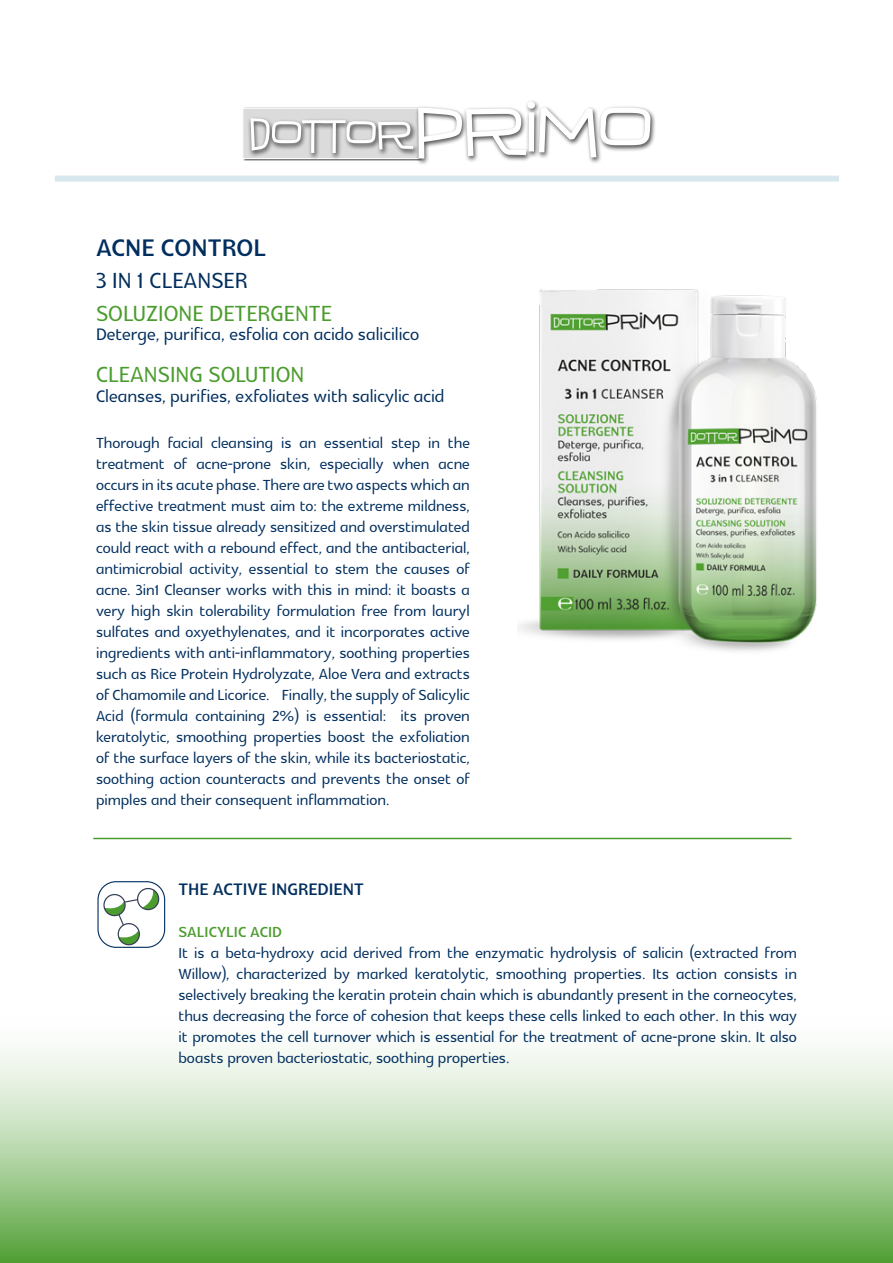
<style>
.page{position:relative;width:893px;height:1263px;background:#fff}
.page>*{position:absolute;margin:0;border:0;box-sizing:border-box;transform-origin:0 0}
.t1{font:700 34.5px "Glametrix";color:#002e5e}
.t2{font:31.5px "Glametrix";color:#4b9c2e}
.t3{font:31.5px "Glametrix";color:#002e5e}
.t4{font:24px "Glametrix";color:#002e5e}
.t5{font:700 24px "Glametrix";color:#002e5e}
.t6{font:21px/21px "Glametrix";color:#002e5e;text-align:justify}
.t7{font:700 21px "Glametrix";color:#4b9c2e}
</style>
<div class="page">
<svg style="left:0;top:1049px;width:893px;height:214px;background:#aed2a1"></svg>
<hr style="left:93px;top:838px;width:698px;height:1px;background:#4b9c2e">
<div style="left:97px;top:881px;width:68px;height:67px;border:1px solid #002e5e;border-radius:18px"></div>
<div style="left:103px;top:894px;width:23px;height:22px;border:1px solid #333f54;border-radius:50%"></div>
<svg style="left:104px;top:886px;width:56px;height:59px"></svg>
<div style="left:118px;top:923px;width:22px;height:22px;border:1px solid #333f54;border-radius:50%"></div>
<div style="left:55px;top:176px;width:784px;height:6px;background:#d8e7ec"></div>
<div style="left:243px;top:108px;width:176px;height:51px;background:#dcdbdb;border:1px solid #fff"></div>
<div style="left:247px;top:116px;width:172px;height:44px;background:#000;opacity:.75"></div>
<div style="left:415px;top:99px;width:242px;height:66px;background:#000;opacity:.75"></div>
<svg style="left:251px;top:102px;width:399px;height:57px"></svg>
<img style="left:518px;top:289px;width:299px;height:363px">
<h1 class="t1" style="left:96px;top:231px;width:172px">ACNE CONTROL</h1>
<h2 class="t3" style="left:96px;top:265px;width:153px">3 IN 1 CLEANSER</h2>
<h2 class="t2" style="left:96px;top:298px;width:237px">SOLUZIONE DETERGENTE</h2>
<p class="t4" style="left:96px;top:323px;width:325px">Deterge, purifica, esfolia con acido salicilico</p>
<h2 class="t2" style="left:96px;top:359px;width:210px">CLEANSING SOLUTION</h2>
<p class="t4" style="left:96px;top:384px;width:350px">Cleanses, purifies, exfoliates with salicylic acid</p>
<p class="t6" style="left:96px;top:433px;width:375px">Thorough facial cleansing is an essential step in the treatment of acne-prone skin, especially when acne occurs in its acute phase. There are two aspects which an effective treatment must aim to: the extreme mildness, as the skin tissue already sensitized and overstimulated could react with a rebound effect, and the antibacterial, antimicrobial activity, essential to stem the causes of acne. 3in1 Cleanser works with this in mind: it boasts a very high skin tolerability formulation free from lauryl sulfates and oxyethylenates, and it incorporates active ingredients with anti-inflammatory, soothing properties such as Rice Protein Hydrolyzate, Aloe Vera and extracts of Chamomile and Licorice. Finally, the supply of Salicylic Acid (formula containing 2%) is essential: its proven keratolytic, smoothing properties boost the exfoliation of the surface layers of the skin, while its bacteriostatic, soothing action counteracts and prevents the onset of pimples and their consequent inflammation.</p>
<p class="t5" style="left:178px;top:877px;width:187px">THE ACTIVE INGREDIENT</p>
<p class="t7" style="left:178px;top:922px;width:105px">SALICYLIC ACID</p>
<p class="t6" style="left:178px;top:943px;width:620px">It is a beta-hydroxy acid derived from the enzymatic hydrolysis of salicin (extracted from Willow), characterized by marked keratolytic, smoothing properties. Its action consists in selectively breaking the keratin protein chain which is abundantly present in the corneocytes, thus decreasing the force of cohesion that keeps these cells linked to each other. In this way it promotes the cell turnover which is essential for the treatment of acne-prone skin. It also boasts proven bacteriostatic, soothing properties.</p>
</div>
